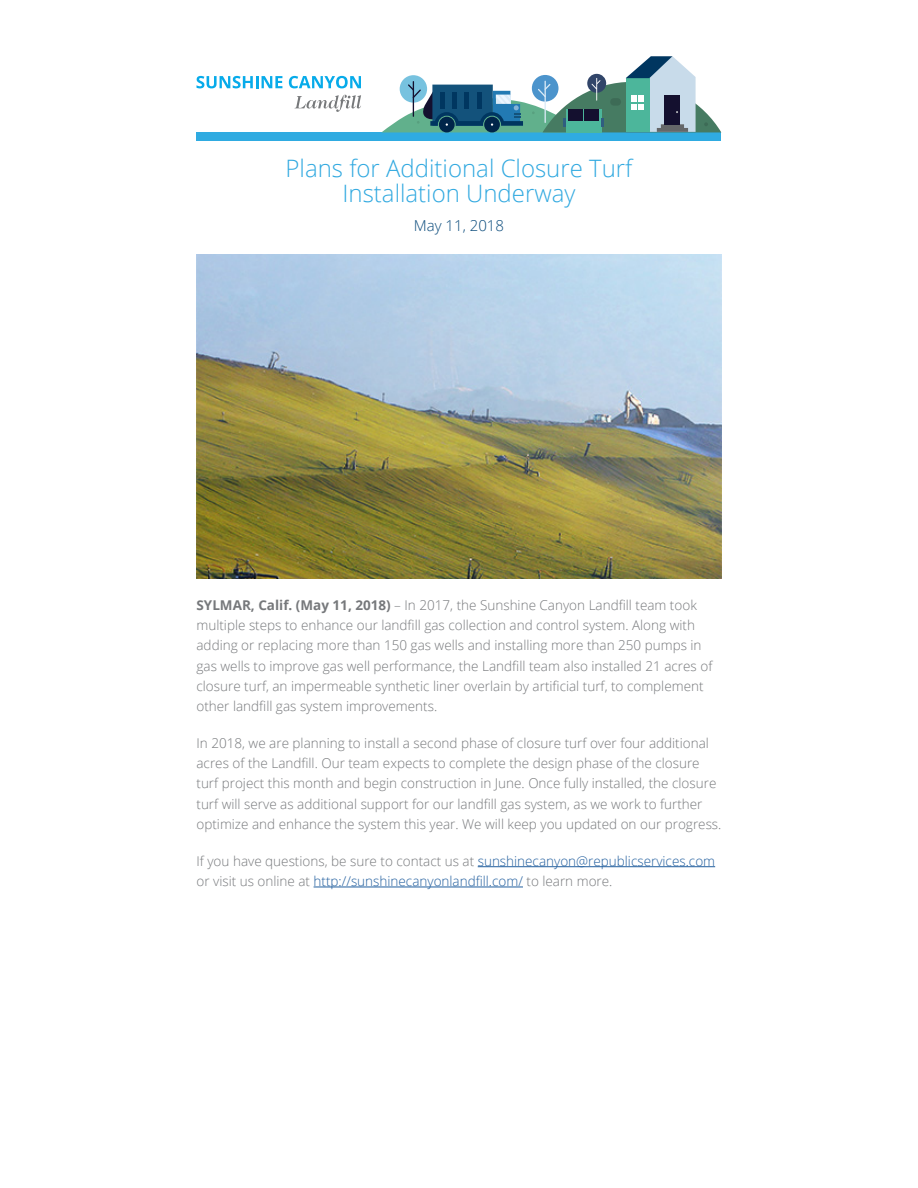
<style>
.page{position:relative;width:918px;height:1188px;background:#fff}
.page>*{position:absolute;margin:0;border:0;box-sizing:border-box;transform-origin:0 0}
.t1{font:300 24px/25.5px "Open Sans";color:#31a9e0;text-align:center}
.t2{font:300 15px "Open Sans";color:#094a7b}
.t3{font:300 13.5px/20.2px "Open Sans";color:#76787b}
.t4{font:300 13.5px/20.2px "Open Sans";color:#215e9e}
.s1{font-weight:700}
.s2{color:#76787b}
</style>
<div class="page">
<img style="left:196px;top:255px;width:525px;height:323px">
<svg style="left:196px;top:76px;width:86px;height:12px"></svg>
<svg style="left:289px;top:76px;width:72px;height:12px"></svg>
<svg style="left:295px;top:95px;width:66px;height:17px"></svg>
<div style="left:196px;top:132px;width:526px;height:9px;background:#2fabe1"></div>
<hr style="left:478px;top:866px;width:237px;height:1px;background:#215e9e">
<hr style="left:314px;top:887px;width:209px;height:1px;background:#215e9e">
<svg style="left:382px;top:56px;width:339px;height:76px"></svg>
<h1 class="t1" style="left:286px;top:155px;width:348px">Plans for Additional Closure Turf<br>Installation Underway</h1>
<p class="t2" style="left:414px;top:215px;width:92px">May 11, 2018</p>
<p class="t3" style="left:196px;top:595px;width:517px"><span class="s1">SYLMAR, Calif. (May 11, 2018)</span> – In 2017, the Sunshine Canyon Landfill team took multiple steps to enhance our landfill gas collection and control system. Along with adding or replacing more than 150 gas wells and installing more than 250 pumps in gas wells to improve gas well performance, the Landfill team also installed 21 acres of closure turf, an impermeable synthetic liner overlain by artificial turf, to complement other landfill gas system improvements.</p>
<p class="t3" style="left:196px;top:733px;width:526px">In 2018, we are planning to install a second phase of closure turf over four additional acres of the Landfill. Our team expects to complete the design phase of the closure turf project this month and begin construction in June. Once fully installed, the closure turf will serve as additional support for our landfill gas system, as we work to further optimize and enhance the system this year. We will keep you updated on our progress.</p>
<p class="t4" style="left:196px;top:850px;width:520px"><span class="s2">If you have questions, be sure to contact us at</span> sunshinecanyon@republicservices.com <span class="s2">or visit us online at</span> http://sunshinecanyonlandfill.com/ <span class="s2">to learn more.</span></p>
</div>
